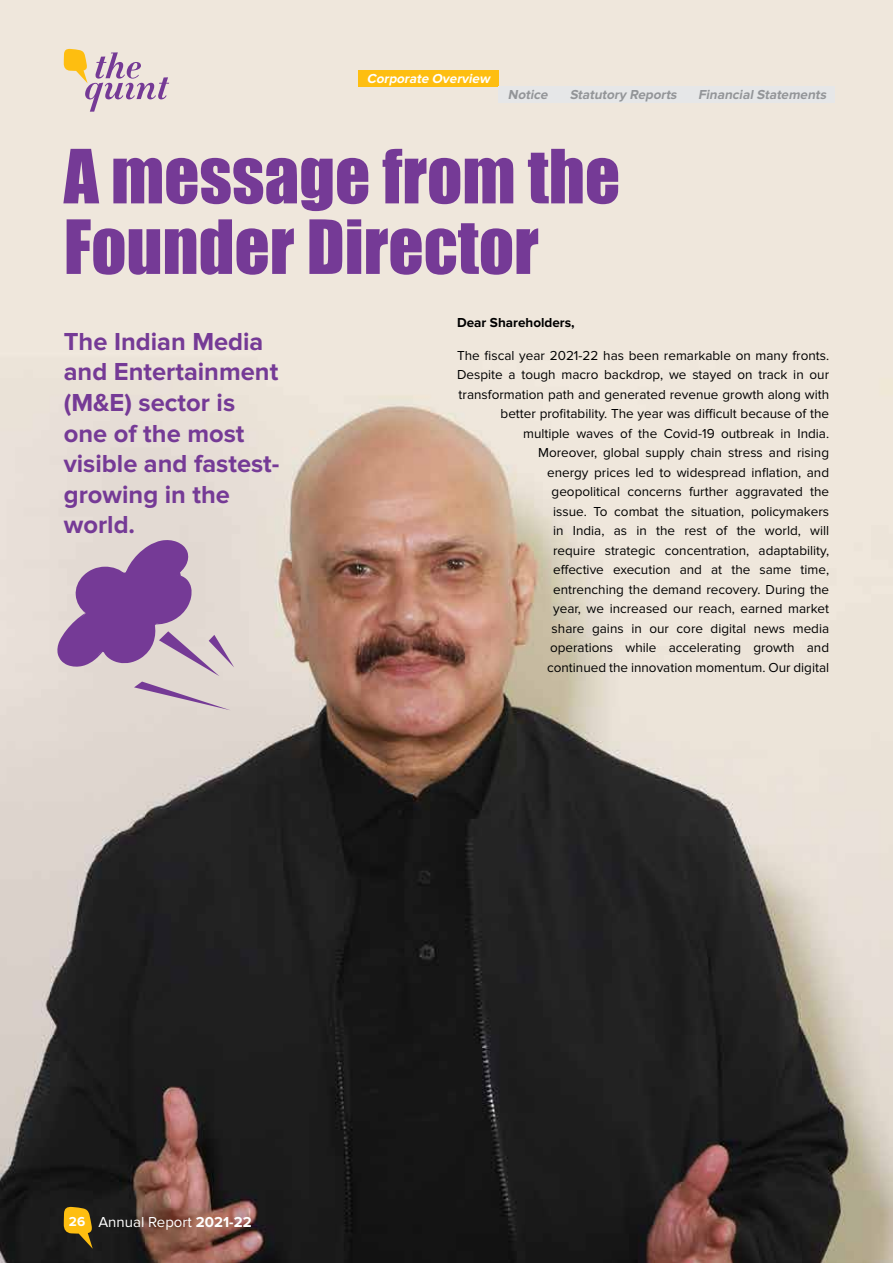
<style>
.page{position:relative;width:893px;height:1263px;background:#fff}
.page>*{position:absolute;margin:0;border:0;box-sizing:border-box;transform-origin:0 0}
.t1{font:69px/70.5px "Impact";color:#753a96}
.t2{font:700 25.5px/30.6px "Proxima Nova";color:#753a96}
.t3{font:15px "Proxima Nova";color:#fff}
.t4{font:13.5px/19.5px "Proxima Nova";color:#000;text-align:right}
.t5{font:italic 700 13.5px "Proxima Nova";color:#939598}
.t6{font:700 13.5px "Proxima Nova";color:#000}
.t7{font:italic 700 13.5px "Proxima Nova";color:#fff}
.s1{font-weight:700;font-size:13.5px}
.s2{font-weight:700}
</style>
<div class="page">
<img style="left:0;top:0;width:893px;height:1263px">
<svg style="left:57px;top:540px;width:177px;height:170px;background:#b89cbb"></svg>
<svg style="left:64px;top:49px;width:105px;height:63px;background:#dcc7c1"></svg>
<svg style="left:64px;top:1206px;width:29px;height:43px"></svg>
<div style="left:557px;top:86px;width:132px;height:16px;background:#e6e7e8"></div>
<div style="left:358px;top:70px;width:141px;height:16px;background:#febe10"></div>
<div style="left:499px;top:86px;width:58px;height:16px;background:#e6e7e8"></div>
<div style="left:689px;top:86px;width:146px;height:16px;background:#e6e7e8"></div>
<p class="t7" style="left:367px;top:70px;width:127px">Corporate Overview</p>
<p class="t5" style="left:508px;top:87px;width:44px">Notice</p>
<p class="t5" style="left:698px;top:87px;width:132px">FinancialStatements</p>
<p class="t5" style="left:570px;top:87px;width:111px">Statutory Reports</p>
<h1 class="t1" style="left:64px;top:139px;width:558px">A message from the<br>Founder Director</h1>
<h2 class="t2" style="left:64px;top:326px;width:217px">The Indian Media and Entertainment (M&amp;E) sector is one of the most visible and fastest&shy;growing in the world.</h2>
<p class="t6" style="left:457px;top:315px;width:119px">Dear Shareholders,</p>
<p class="t4" style="left:457px;top:346px;width:374px">The fiscal year 2021-22 has been remarkable on many fronts.<br>Despite a tough macro backdrop, we stayed on track in our transformation path and generated revenue growth along with better profitability. The year was difficult because of the multiple waves of the Covid-19 outbreak in India.<br>Moreover, global supply chain stress and rising<br>energy prices led to widespread inflation, and<br>geopolitical concerns further aggravated the<br>issue. To combat the situation, policymakers<br>in India, as in the rest of the world, will<br>require strategic concentration, adaptability,<br>effective execution and at the same time,<br>entrenching the demand recovery. During the<br>year, we increased our reach, earned market<br>share gains in our core digital news media<br>operations while accelerating growth and<br>continued the innovation momentum. Our digital</p>
<p class="t3" style="left:69px;top:1213px;width:184px"><span class="s1">26</span> Annual Report <span class="s2">2021-22</span></p>
</div>
